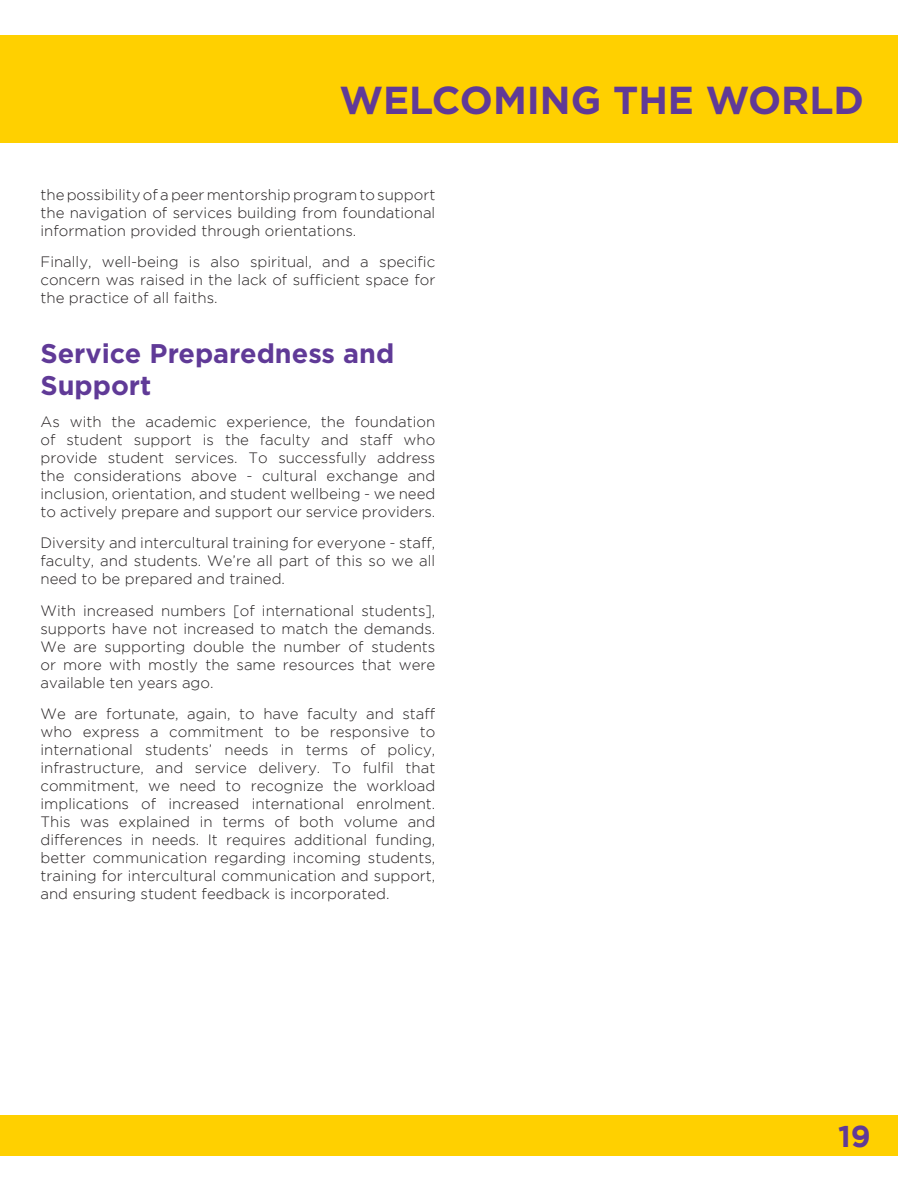
<style>
.page{position:relative;width:918px;height:1188px;background:#fff}
.page>*{position:absolute;margin:0;border:0;box-sizing:border-box;transform-origin:0 0}
.t1{font:700 39px "Gotham";color:#603a97}
.t2{font:700 30px "Gotham";color:#603a97}
.Header_2{font:700 27px/32.4px "Gotham";color:#603a97}
.body{font:300 15px/18px "Gotham";color:#231f20;text-align:justify}
</style>
<div class="page">
<div style="left:0;top:35px;width:898px;height:108px;background:#ffd000"></div>
<div style="left:0;top:1116px;width:898px;height:40px;background:#ffd000"></div>
<h1 class="t1" style="left:339px;top:74px;width:526px">WELCOMING THE WORLD</h1>
<p class="body" style="left:40px;top:185px;width:396px">the possibility of a peer mentorship program to support the navigation of services building from foundational information provided through orientations.</p>
<p class="body" style="left:40px;top:253px;width:396px">Finally, well-being is also spiritual, and a specific concern was raised in the lack of sufficient space for the practice of all faiths.</p>
<p class="Header_2" style="left:40px;top:337px;width:355px">Service Preparedness and<br>Support</p>
<p class="body" style="left:40px;top:412px;width:396px">As with the academic experience, the foundation of student support is the faculty and staff who provide student services. To successfully address the considerations above - cultural exchange and inclusion, orientation, and student wellbeing - we need to actively prepare and support our service providers.</p>
<p class="body" style="left:40px;top:534px;width:396px">Diversity and intercultural training for everyone - staff, faculty, and students. We’re all part of this so we all need to be prepared and trained.</p>
<p class="body" style="left:40px;top:601px;width:396px">With increased numbers [of international students], supports have not increased to match the demands.<br>We are supporting double the number of students or more with mostly the same resources that were available ten years ago.</p>
<p class="body" style="left:40px;top:705px;width:396px">We are fortunate, again, to have faculty and staff who express a commitment to be responsive to international students’ needs in terms of policy, infrastructure, and service delivery. To fulfil that commitment, we need to recognize the workload implications of increased international enrolment.<br>This was explained in terms of both volume and differences in needs. It requires additional funding, better communication regarding incoming students, training for intercultural communication and support, and ensuring student feedback is incorporated.</p>
<h2 class="t2" style="left:838px;top:1119px;width:34px">19</h2>
</div>
